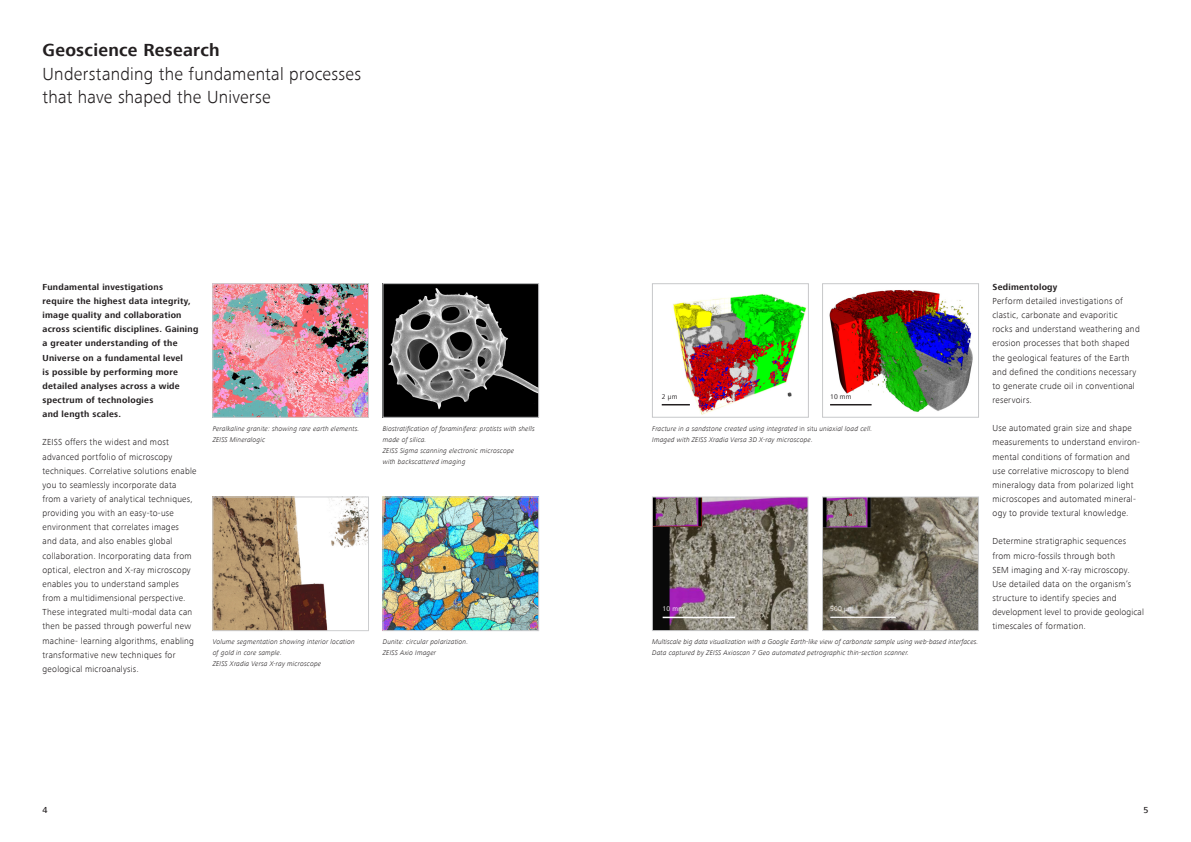
<style>
.page{position:relative;width:1191px;height:842px;background:#fff}
.page>*{position:absolute;margin:0;border:0;box-sizing:border-box;transform-origin:0 0}
.t1{font:300 18px/24px "ZEISS Frutiger Next W1 G";letter-spacing:.015em;color:#231f20}
.t2{font:700 18px "ZEISS Frutiger Next W1 G";letter-spacing:.015em;color:#231f20}
.t3{font:300 9px/14.1px "ZEISS Frutiger Next W1 G";letter-spacing:.03em;color:#231f20}
.t4{font:700 9px/14.1px "ZEISS Frutiger Next W1 G";letter-spacing:.03em;color:#231f20}
.t5{font:500 9px "ZEISS Frutiger Next W1 G";color:#231f20}
.t6{font:italic 300 7px/11px "ZEISS Frutiger Next W1 G";letter-spacing:.02em;color:#231f20}
.t7{font:7px "ZEISS Frutiger Next W1 G";letter-spacing:.02em;color:#fff}
.t8{font:7px "ZEISS Frutiger Next W1 G";color:#231f20}
.s1{font-style:normal}
</style>
<div class="page">
<img style="left:824px;top:499px;width:152px;height:130px">
<div style="left:822px;top:497px;width:156px;height:134px;border:1px solid #c7c8ca"></div>
<hr style="left:830px;top:617px;width:66px;height:1px;background:#fff">
<img style="left:654px;top:499px;width:152px;height:130px">
<div style="left:652px;top:497px;width:156px;height:134px;border:1px solid #c7c8ca"></div>
<img style="left:827px;top:290px;width:146px;height:128px">
<div style="left:822px;top:283px;width:156px;height:134px;border:1px solid #c7c8ca"></div>
<img style="left:661px;top:294px;width:145px;height:121px">
<div style="left:652px;top:283px;width:156px;height:134px;border:1px solid #c7c8ca"></div>
<img style="left:385px;top:499px;width:152px;height:130px">
<div style="left:383px;top:497px;width:156px;height:134px;border:1px solid #cccdcf"></div>
<img style="left:215px;top:499px;width:152px;height:130px">
<div style="left:213px;top:497px;width:156px;height:134px;border:1px solid #cccdcf"></div>
<img style="left:385px;top:285px;width:152px;height:130px">
<div style="left:383px;top:283px;width:156px;height:134px;border:1px solid #cccdcf"></div>
<img style="left:215px;top:285px;width:152px;height:130px">
<div style="left:213px;top:283px;width:156px;height:134px;border:1px solid #cccdcf"></div>
<hr style="left:662px;top:617px;width:73px;height:1px;background:#fff">
<svg style="left:662px;top:404px;width:28px;height:1px"></svg>
<hr style="left:830px;top:404px;width:41px;height:1px;background:#231f20">
<h1 class="t2" style="left:43px;top:39px;width:179px">Geoscience Research</h1>
<h1 class="t1" style="left:43px;top:61px;width:320px">Understanding the fundamental processes that have shaped the Universe</h1>
<p class="t4" style="left:43px;top:280px;width:157px">Fundamental investigations<br>require the highest data integrity, image quality and collaboration across scientific disciplines. Gaining a greater understanding of the<br>Universe on a fundamental level<br>is possible by performing more detailed analyses across a wide spectrum of technologies<br>and length scales.</p>
<p class="t3" style="left:43px;top:435px;width:156px">ZEISS offers the widest and most advanced portfolio of microscopy techniques. Correlative solutions enable you to seamlessly incorporate data from a variety of analytical techniques, providing you with an easy-to-use environment that correlates images<br>and data, and also enables global collaboration. Incorporating data from optical, electron and X-ray microscopy enables you to understand samples from a multidimensional perspective.<br>These integrated multi-modal data can then be passed through powerful new machine- learning algorithms, enabling transformative new techniques for geological microanalysis.</p>
<p class="t8" style="left:662px;top:393px;width:17px">2 µm</p>
<p class="t8" style="left:830px;top:393px;width:23px">10 mm</p>
<p class="t6" style="left:383px;top:423px;width:154px">Biostratification of foraminifera: protists with shells made of silica.<br>ZEISS Sigma scanning electronic microscope<br>with backscattered imaging</p>
<p class="t6" style="left:213px;top:423px;width:148px">Peralkaline granite: showing rare earth elements.<br>ZEISS Mineralogic</p>
<p class="t6" style="left:652px;top:423px;width:222px">Fracture in a sandstone created using integrated <span class="s1">in situ</span> uniaxial load cell.<br>Imaged with ZEISS Xradia Versa 3D X-ray microscope.</p>
<p class="t7" style="left:662px;top:605px;width:23px">10 mm</p>
<p class="t7" style="left:830px;top:605px;width:25px">500 µm</p>
<p class="t6" style="left:213px;top:636px;width:143px">Volume segmentation showing interior location of gold in core sample.<br>ZEISS Xradia Versa X-ray microscope</p>
<p class="t6" style="left:652px;top:636px;width:328px">Multiscale big data visualization with a Google Earth-like view of carbonate sample using web-based interfaces.<br>Data captured by ZEISS Axioscan 7 Geo automated petrographic thin-section scanner.</p>
<p class="t6" style="left:383px;top:636px;width:87px">Dunite: circular polarization.<br>ZEISS Axio Imager</p>
<p class="t4" style="left:992px;top:280px;width:66px">Sedimentology</p>
<p class="t3" style="left:992px;top:294px;width:149px">Perform detailed investigations of clastic, carbonate and evaporitic rocks and understand weathering and erosion processes that both shaped the geological features of the Earth and defined the conditions necessary to generate crude oil in conventional reservoirs.</p>
<p class="t3" style="left:992px;top:421px;width:149px">Use automated grain size and shape measurements to understand environ&shy;mental conditions of formation and use correlative microscopy to blend mineralogy data from polarized light microscopes and automated mineral&shy;ogy to provide textural knowledge.</p>
<p class="t3" style="left:992px;top:534px;width:153px">Determine stratigraphic sequences from micro-fossils through both<br>SEM imaging and X-ray microscopy.<br>Use detailed data on the organism’s structure to identify species and development level to provide geological timescales of formation.</p>
<p class="t5" style="left:43px;top:805px;width:7px">4</p>
<p class="t5" style="left:1143px;top:805px;width:7px">5</p>
</div>
